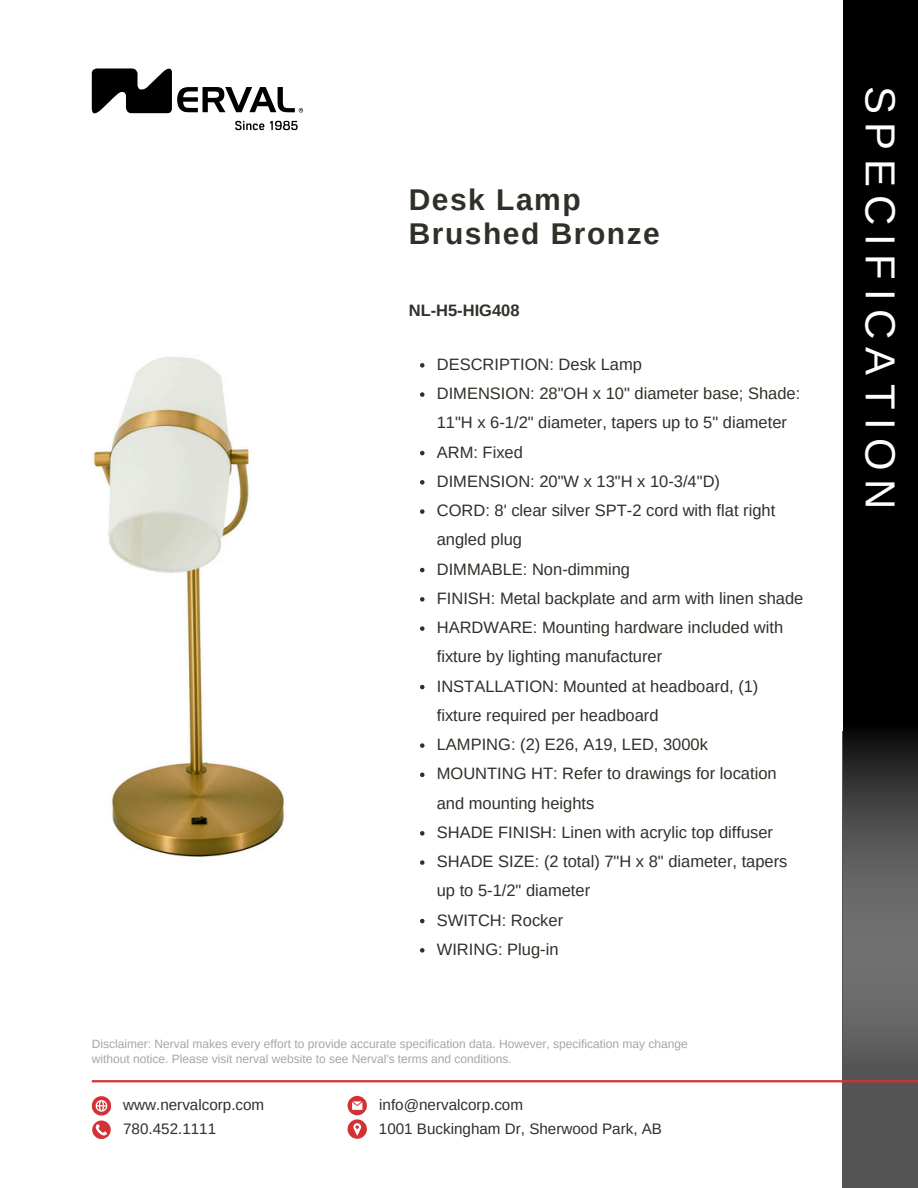
<style>
.page{position:relative;width:918px;height:1188px;background:#fff}
.page>*{position:absolute;margin:0;border:0;box-sizing:border-box;transform-origin:0 0}
.t1{font:42px "Arimo";letter-spacing:.205em;color:#fff}
.t2{font:700 30px/33.8px "Arimo";letter-spacing:.05em;color:#2f3029}
.t3{font:16.5px/29.2px "Arimo";color:#2f3029}
.t4{font:700 16.5px "Arimo";color:#2f3029}
.t5{font:15.15px "Arimo";color:#2f3029}
.t6{font:12px/15px "Arimo";color:#a6a6a6}
</style>
<div class="page">
<div style="left:843px;top:0;width:75px;height:1188px;background:#000"></div>
<svg style="left:235px;top:121px;width:29px;height:9px"></svg>
<svg style="left:270px;top:121px;width:28px;height:9px"></svg>
<svg style="left:92px;top:68px;width:211px;height:46px"></svg>
<div style="left:843px;top:732px;width:75px;height:456px;background:#545454"></div>
<hr style="left:92px;top:1080px;width:826px;height:2px;background:#d23235">
<svg style="left:348px;top:1096px;width:19px;height:43px"></svg>
<svg style="left:92px;top:1096px;width:19px;height:43px"></svg>
<svg style="left:843px;top:732px;width:75px;height:312px"></svg>
<img style="left:93px;top:357px;width:331px;height:500px">
<svg style="left:420px;top:363px;width:5px;height:5px"></svg>
<svg style="left:420px;top:392px;width:5px;height:5px"></svg>
<svg style="left:420px;top:451px;width:5px;height:4px"></svg>
<svg style="left:420px;top:480px;width:5px;height:5px"></svg>
<svg style="left:420px;top:509px;width:5px;height:5px"></svg>
<svg style="left:420px;top:568px;width:5px;height:4px"></svg>
<svg style="left:420px;top:597px;width:5px;height:5px"></svg>
<svg style="left:420px;top:626px;width:5px;height:5px"></svg>
<svg style="left:420px;top:685px;width:5px;height:4px"></svg>
<svg style="left:420px;top:743px;width:5px;height:5px"></svg>
<svg style="left:420px;top:773px;width:5px;height:4px"></svg>
<svg style="left:420px;top:831px;width:5px;height:5px"></svg>
<svg style="left:420px;top:860px;width:5px;height:5px"></svg>
<svg style="left:420px;top:919px;width:5px;height:4px"></svg>
<svg style="left:420px;top:948px;width:5px;height:5px"></svg>
<p class="t2" style="left:409px;top:183px;width:253px">Desk Lamp<br>Brushed Bronze</p>
<p class="t4" style="left:409px;top:301px;width:112px">NL-H5-HIG408</p>
<p class="t3" style="left:437px;top:349px;width:207px">DESCRIPTION: Desk Lamp</p>
<p class="t3" style="left:437px;top:379px;width:365px">DIMENSION: 28"OH x 10" diameter base; Shade:<br>11"H x 6-1/2" diameter, tapers up to 5" diameter</p>
<p class="t3" style="left:437px;top:437px;width:88px">ARM: Fixed</p>
<p class="t3" style="left:437px;top:466px;width:285px">DIMENSION: 20"W x 13"H x 10-3/4"D)</p>
<p class="t3" style="left:437px;top:496px;width:340px">CORD: 8' clear silver SPT-2 cord with flat right angled plug</p>
<p class="t3" style="left:437px;top:554px;width:195px">DIMMABLE: Non-dimming</p>
<p class="t3" style="left:437px;top:583px;width:368px">FINISH: Metal backplate and arm with linen shade</p>
<p class="t3" style="left:437px;top:613px;width:348px">HARDWARE: Mounting hardware included with fixture by lighting manufacturer</p>
<p class="t3" style="left:437px;top:671px;width:323px">INSTALLATION: Mounted at headboard, (1) fixture required per headboard</p>
<p class="t3" style="left:437px;top:730px;width:273px">LAMPING: (2) E26, A19, LED, 3000k</p>
<p class="t3" style="left:437px;top:759px;width:341px">MOUNTING HT: Refer to drawings for location and mounting heights</p>
<p class="t3" style="left:437px;top:817px;width:338px">SHADE FINISH: Linen with acrylic top diffuser</p>
<p class="t3" style="left:437px;top:847px;width:352px">SHADE SIZE: (2 total) 7"H x 8" diameter, tapers up to 5-1/2" diameter</p>
<p class="t3" style="left:437px;top:905px;width:128px">SWITCH: Rocker</p>
<p class="t3" style="left:437px;top:934px;width:123px">WIRING: Plug-in</p>
<p class="t6" style="left:92px;top:1037px;width:597px">Disclaimer: Nerval makes every effort to provide accurate specification data. However, specification may change without notice. Please visit nerval website to see Nerval's terms and conditions.</p>
<p class="t5" style="left:123px;top:1096px;width:143px">www.nervalcorp.com</p>
<p class="t5" style="left:123px;top:1120px;width:95px">780.452.1111</p>
<h2 class="t5" style="left:379px;top:1097px;width:145px">info@nervalcorp.com</h2>
<h1 class="t5" style="left:379px;top:1120px;width:285px">1001 Buckingham Dr, Sherwood Park, AB</h1>
<h3 class="t1" style="left:904px;top:86px;width:425px;rotate:90deg">SPECIFICATION</h3>
</div>
